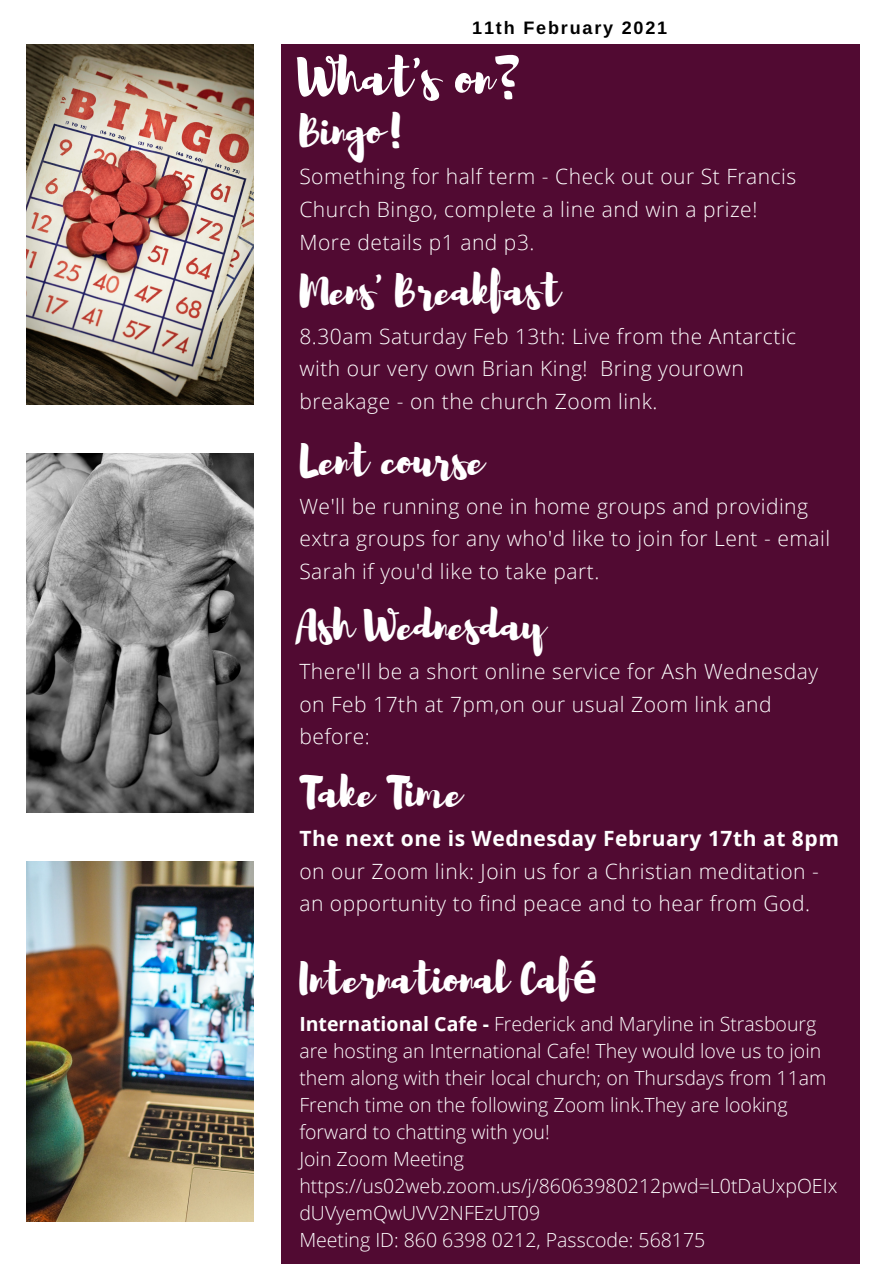
<style>
.page{position:relative;width:894px;height:1264px;background:#fff}
.page>*{position:absolute;margin:0;border:0;box-sizing:border-box;transform-origin:0 0}
.t1{font:51px "Brusher";color:#fff}
.t2{font:42px "Brusher";color:#fff}
.t3{font:300 21px/32.7px "Open Sans";letter-spacing:.025em;color:#fff}
.t4{font:300 19.5px/27px "Open Sans";color:#fff}
.t5{font:700 18px "Arimo";letter-spacing:.1em;color:#000}
.s1{font-weight:700}
.s2{font-family:"Noto Sans";font-weight:700}
</style>
<div class="page">
<img style="left:27px;top:861px;width:226px;height:360px">
<img style="left:27px;top:453px;width:226px;height:359px">
<img style="left:27px;top:44px;width:226px;height:361px">
<div style="left:281px;top:44px;width:578px;height:1219px;background:#510a32"></div>
<p class="t5" style="left:472px;top:17px;width:196px">11th February 2021</p>
<p class="t1" style="left:299px;top:44px;width:221px">What's on?</p>
<p class="t2" style="left:299px;top:103px;width:111px">Bingo!</p>
<p class="t3" style="left:299px;top:160px;width:498px">Something for half term - Check out our St Francis<br>Church Bingo, complete a line and win a prize!</p>
<p class="t3" style="left:299px;top:225px;width:236px">More details p1 and p3.</p>
<p class="t2" style="left:299px;top:262px;width:262px">Mens' Breakfast</p>
<p class="t3" style="left:299px;top:319px;width:498px">8.30am Saturday Feb 13th: Live from the Antarctic with our very own Brian King! Bring yourown breakage - on the church Zoom link.</p>
<p class="t2" style="left:299px;top:432px;width:186px">Lent course</p>
<p class="t3" style="left:299px;top:489px;width:532px">We'll be running one in home groups and providing extra groups for any who'd like to join for Lent - email<br>Sarah if you'd like to take part.</p>
<p class="t2" style="left:299px;top:598px;width:246px">Ash Wednesday</p>
<p class="t3" style="left:299px;top:654px;width:520px">There'll be a short online service for Ash Wednesday on Feb 17th at 7pm,on our usual Zoom link and before:</p>
<p class="t2" style="left:299px;top:765px;width:164px">Take Time</p>
<p class="t3" style="left:299px;top:821px;width:541px"><span class="s1">The next one is Wednesday February 17th at 8pm </span>on our Zoom link: Join us for a Christian meditation - an opportunity to find peace and to hear from God.</p>
<p class="t2" style="left:299px;top:950px;width:299px">International Caf<span class="s2">é</span></p>
<p class="t4" style="left:299px;top:1009px;width:528px"><span class="s1">International Cafe -</span> Frederick and Maryline in Strasbourg are hosting an International Cafe! They would love us to join them along with their local church; on Thursdays from 11am French time on the following Zoom link.They are looking forward to chatting with you!</p>
<p class="t4" style="left:299px;top:1144px;width:539px">Join Zoom Meeting https://us02web.zoom.us/j/86063980212pwd=L0tDaUxpOEIx dUVyemQwUVV2NFEzUT09</p>
<p class="t4" style="left:299px;top:1225px;width:407px">Meeting ID: 860 6398 0212, Passcode: 568175</p>
</div>
